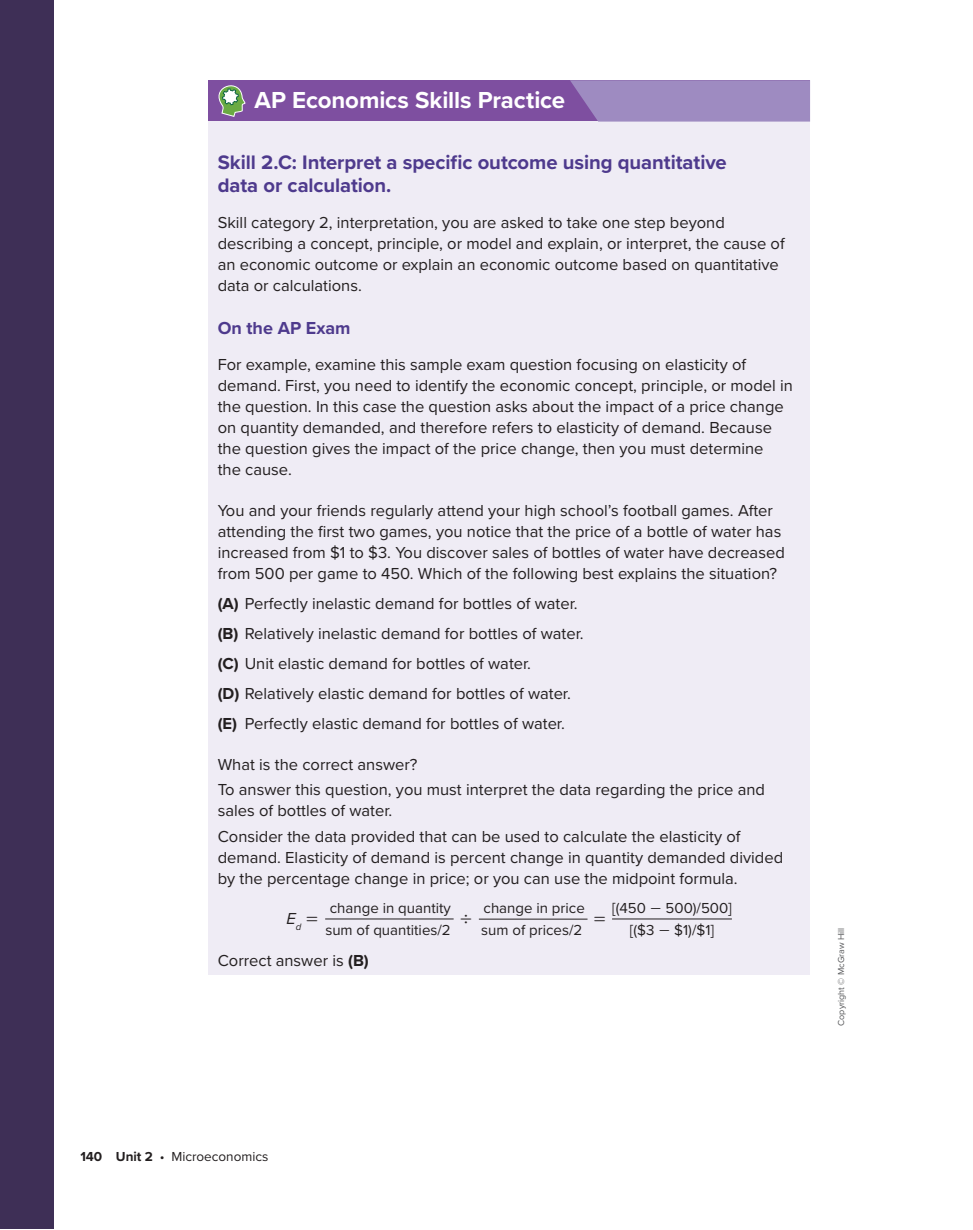
<style>
.page{position:relative;width:973px;height:1230px;background:#fff}
.page>*{position:absolute;margin:0;border:0;box-sizing:border-box;transform-origin:0 0}
.t1{font:700 24px "Proxima Nova";letter-spacing:-.005em;color:#fff}
.t2{font:700 20.25px/22.5px "Proxima Nova";letter-spacing:-.005em;color:#4e3a8d}
.t3{font:700 18px "Proxima Nova";color:#4e3a8d}
.t4{font:16.5px/21px "Proxima Nova";color:#231f20}
.t5{font:italic 16.5px "Proxima Nova";color:#231f20}
.t6{font:16.5px "Uni Math 2";color:#231f20}
.t7{font:15px/21.6px "Proxima Nova";color:#231f20;text-align:center}
.t8{font:13.5px "Proxima Nova";color:#231f20}
.t9{font:9px "Proxima Nova";color:#57585a}
.s1{font-weight:700}
.s2{font-family:"Uni Math 2";font-style:normal}
.s3{font-family:"Uni Math 2"}
</style>
<div class="page">
<div style="left:0;top:0;width:53px;height:1228px;background:#3e2f56"></div>
<div style="left:209px;top:80px;width:600px;height:42px;background:#7e4fa0"></div>
<div style="left:209px;top:122px;width:600px;height:853px;background:#efecf5"></div>
<hr style="left:325px;top:918px;width:128px;height:1px;background:#231f20">
<hr style="left:478px;top:918px;width:109px;height:1px;background:#231f20">
<hr style="left:611px;top:918px;width:120px;height:1px;background:#231f20">
<svg style="left:569px;top:80px;width:240px;height:42px;background:#9c87bf"></svg>
<svg style="left:218px;top:85px;width:27px;height:31px"></svg>
<h1 class="t1" style="left:254px;top:86px;width:312px">AP Economics Skills Practice</h1>
<p class="t2" style="left:218px;top:151px;width:510px">Skill 2.C: Interpret a specific outcome using quantitative data or calculation.</p>
<p class="t4" style="left:218px;top:211px;width:568px">Skill category 2, interpretation, you are asked to take one step beyond describing a concept, principle, or model and explain, or interpret, the cause of an economic outcome or explain an economic outcome based on quantitative data or calculations.</p>
<p class="t3" style="left:218px;top:317px;width:134px">On the AP Exam</p>
<p class="t4" style="left:218px;top:353px;width:576px">For example, examine this sample exam question focusing on elasticity of demand. First, you need to identify the economic concept, principle, or model in the question. In this case the question asks about the impact of a price change on quantity demanded, and therefore refers to elasticity of demand. Because the question gives the impact of the price change, then you must determine<br>the cause.</p>
<p class="t4" style="left:218px;top:499px;width:568px">You and your friends regularly attend your high school’s football games. After attending the first two games, you notice that the price of a bottle of water has increased from $1 to $3. You discover sales of bottles of water have decreased from 500 per game to 450. Which of the following best explains the situation?</p>
<p class="t4" style="left:218px;top:587px;width:367px;line-height:30px"><span class="s1">(A)</span> Perfectly inelastic demand for bottles of water. <span class="s1">(B)</span> Relatively inelastic demand for bottles of water. <span class="s1">(C)</span> Unit elastic demand for bottles of water.<br><span class="s1">(D)</span> Relatively elastic demand for bottles of water. <span class="s1">(E)</span> Perfectly elastic demand for bottles of water.</p>
<p class="t4" style="left:218px;top:750px;width:548px;line-height:25.5px">What is the correct answer?<br>To answer this question, you must interpret the data regarding the price and</p>
<p class="t4" style="left:218px;top:797px;width:524px;line-height:25.5px">sales of bottles of water.<br>Consider the data provided that can be used to calculate the elasticity of</p>
<p class="t4" style="left:218px;top:845px;width:566px">demand. Elasticity of demand is percent change in quantity demanded divided by the percentage change in price; or you can use the midpoint formula.</p>
<p class="t5" style="left:286px;top:906px;width:34px">E<sub>d</sub> <span class="s2">=</span></p>
<p class="t7" style="left:325px;top:896px;width:127px">change in quantity sum of quantities/2</p>
<p class="t6" style="left:459px;top:909px;width:15px">÷</p>
<p class="t7" style="left:481px;top:896px;width:105px;text-align:left">change in price sum of prices/2</p>
<p class="t7" style="left:611px;top:896px;width:121px">[(450 <span class="s3">-</span> 500)/500] [($3 <span class="s3">-</span> $1)/$1]</p>
<p class="t6" style="left:593px;top:909px;width:15px">=</p>
<p class="t4" style="left:218px;top:949px;width:152px">Correct answer is <span class="s1">(B)</span></p>
<p class="t9" style="left:834px;top:1025px;width:100px;rotate:-90deg">Copyright © McGraw Hill</p>
<p class="t8" style="left:80px;top:1146px;width:189px"><span class="s1">140 Unit 2</span> • Microeconomics</p>
</div>
